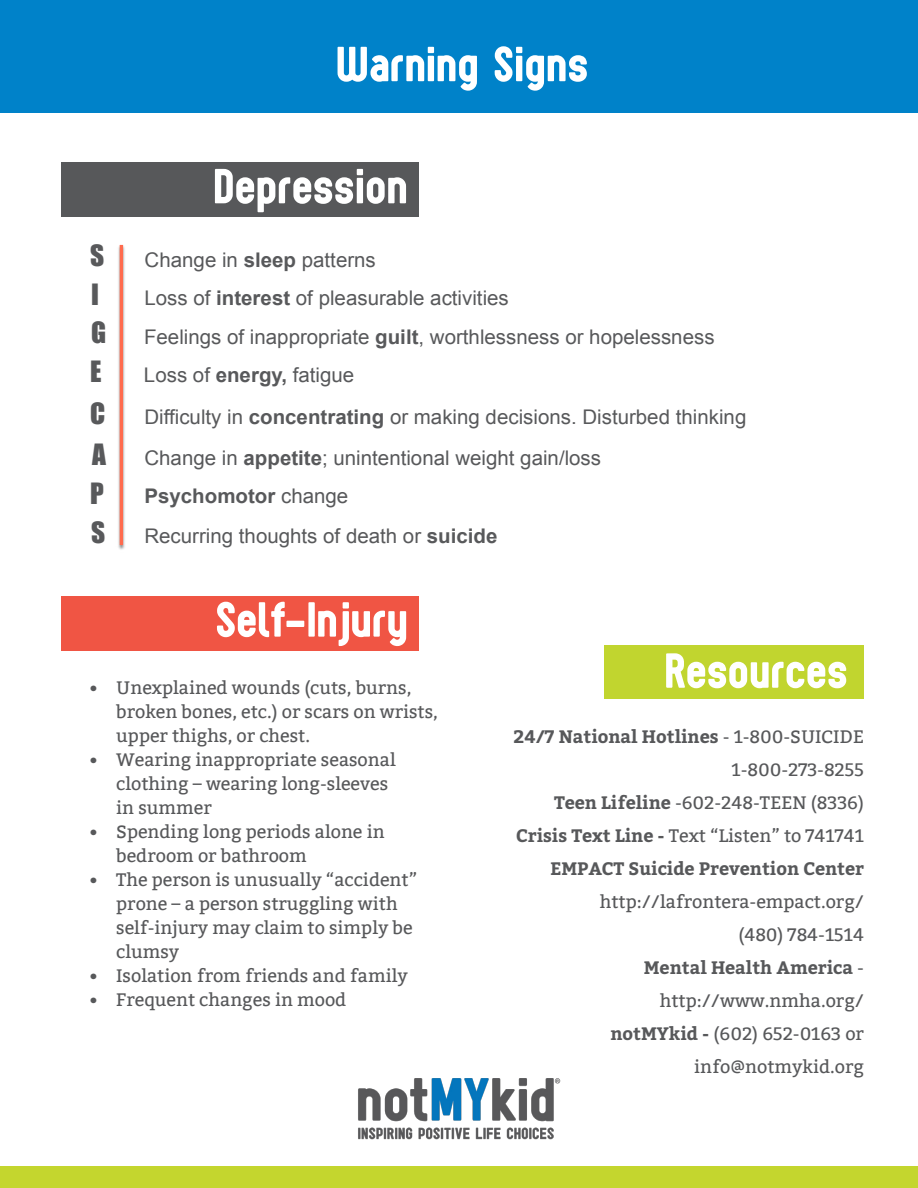
<style>
.page{position:relative;width:918px;height:1188px;background:#fff}
.page>*{position:absolute;margin:0;border:0;box-sizing:border-box;transform-origin:0 0}
.t1{font:51px "Sugo";color:#fff}
.t2{font:27px "Impact";color:#58595b}
.t3{font:20.25px "Arial";color:#58595b}
.t4{font:700 20.25px "Arial";color:#58595b}
.t5{font:18px/24px "Bitter";color:#57585a}
.t6{font:700 18px "Bitter";color:#57585a}
.s1{font-weight:700}
.s2{font-weight:400}
</style>
<div class="page">
<div style="left:0;top:0;width:918px;height:112px;background:#0082c9"></div>
<div style="left:61px;top:162px;width:358px;height:55px;background:#57585a"></div>
<div style="left:61px;top:596px;width:358px;height:55px;background:#f05544"></div>
<div style="left:605px;top:646px;width:259px;height:53px;background:#c1d52f"></div>
<div style="left:0;top:1166px;width:918px;height:22px;background:#c4d62e"></div>
<img style="left:358px;top:1078px;width:203px;height:62px">
<img style="left:118px;top:244px;width:7px;height:306px">
<hr style="left:120px;top:245px;width:3px;height:300px;background:#ff6b4e">
<hr style="left:917px;top:0;width:1px;height:113px;background:#0082c9">
<p class="t1" style="left:336px;top:33px;width:254px">Warning Signs</p>
<p class="t1" style="left:213px;top:155px;width:196px">Depression</p>
<p class="t2" style="left:90px;top:235px;width:16px">S</p>
<p class="t3" style="left:145px;top:247px;width:233px">Change in <span class="s1">sleep</span> patterns</p>
<p class="t2" style="left:91px;top:273px;width:9px">I</p>
<p class="t3" style="left:144px;top:284px;width:366px">Loss of <span class="s1">interest</span> of pleasurable activities</p>
<p class="t2" style="left:91px;top:312px;width:17px">G</p>
<p class="t3" style="left:144px;top:323px;width:572px">Feelings of inappropriate <span class="s1">guilt</span>, worthlessness or hopelessness</p>
<p class="t2" style="left:90px;top:350px;width:13px">E</p>
<p class="t3" style="left:144px;top:361px;width:212px">Loss of <span class="s1">energy,</span> fatigue</p>
<p class="t2" style="left:90px;top:392px;width:17px">C</p>
<p class="t3" style="left:144px;top:404px;width:603px">Difficulty in <span class="s1">concentrating</span> or making decisions. Disturbed thinking</p>
<p class="t2" style="left:92px;top:434px;width:15px">A</p>
<p class="t3" style="left:144px;top:445px;width:458px">Change in <span class="s1">appetite</span>; unintentional weight gain/loss</p>
<p class="t2" style="left:90px;top:472px;width:15px">P</p>
<p class="t4" style="left:144px;top:482px;width:205px">Psychomotor <span class="s2">change</span></p>
<p class="t2" style="left:91px;top:511px;width:16px">S</p>
<p class="t3" style="left:144px;top:523px;width:355px">Recurring thoughts of death or <span class="s1">suicide</span></p>
<p class="t1" style="left:216px;top:589px;width:194px">Self-Injury</p>
<p class="t5" style="left:116px;top:676px;width:323px;text-indent:-27px">• Unexplained wounds (cuts, burns, broken bones, etc.) or scars on wrists, upper thighs, or chest.</p>
<p class="t5" style="left:89px;top:748px;width:308px">• Wearing inappropriate seasonal</p>
<p class="t5" style="left:116px;top:772px;width:274px">clothing – wearing long-sleeves</p>
<p class="t5" style="left:116px;top:796px;width:97px">in summer</p>
<p class="t5" style="left:89px;top:820px;width:297px">• Spending long periods alone in</p>
<p class="t5" style="left:116px;top:844px;width:192px">bedroom or bathroom</p>
<p class="t5" style="left:116px;top:868px;width:303px;text-indent:-27px">• The person is unusually “accident” prone – a person struggling with self-injury may claim to simply be clumsy</p>
<p class="t5" style="left:89px;top:964px;width:320px">• Isolation from friends and family</p>
<p class="t5" style="left:89px;top:988px;width:259px">• Frequent changes in mood</p>
<p class="t1" style="left:664px;top:640px;width:185px">Resources</p>
<p class="t6" style="left:513px;top:726px;width:352px">24/7 National Hotlines <span class="s2">- 1-800-SUICIDE</span></p>
<p class="t5" style="left:732px;top:758px;width:134px">1-800-273-8255</p>
<p class="t5" style="left:554px;top:791px;width:311px"><span class="s1">Teen Lifeline</span> -602-248-TEEN (8336)</p>
<p class="t5" style="left:516px;top:824px;width:349px"><span class="s1">Crisis Text Line -</span> Text “Listen” to 741741</p>
<p class="t6" style="left:550px;top:858px;width:315px">EMPACT Suicide Prevention Center</p>
<p class="t5" style="left:600px;top:890px;width:266px">http://lafrontera-empact.org/</p>
<p class="t5" style="left:738px;top:923px;width:127px">(480) 784-1514</p>
<p class="t6" style="left:644px;top:957px;width:222px">Mental Health America <span class="s2">-</span></p>
<p class="t5" style="left:660px;top:989px;width:206px">http://www.nmha.org/</p>
<p class="t5" style="left:611px;top:1022px;width:255px"><span class="s1">notMYkid -</span> (602) 652-0163 or</p>
<p class="t5" style="left:694px;top:1055px;width:171px">info@notmykid.org</p>
</div>
